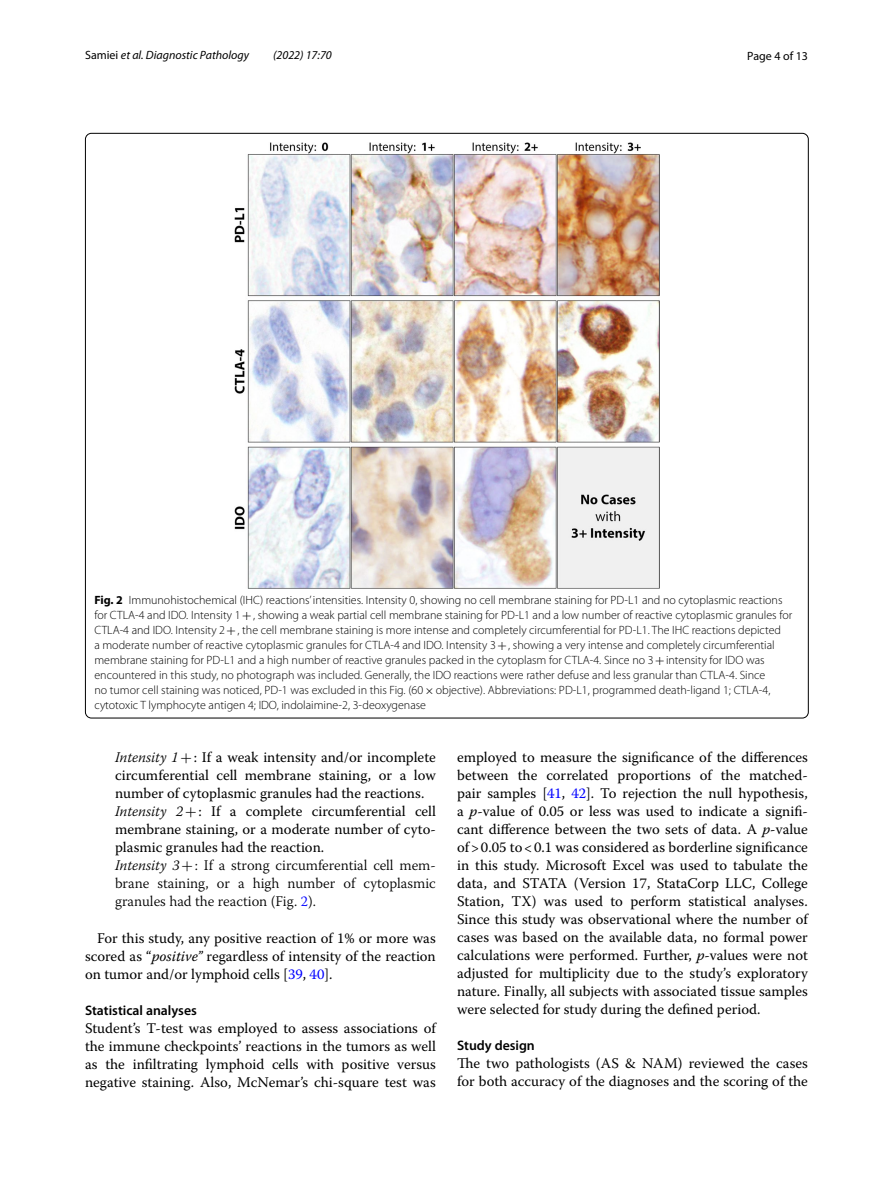
<style>
.page{position:relative;width:893px;height:1187px;background:#fff}
.page>*{position:absolute;margin:0;border:0;box-sizing:border-box;transform-origin:0 0}
.t1{font:14.7px/18px "Warnock Pro";color:#000;text-align:justify}
.t2{font:600 13.8px "Myriad Pro";color:#000}
.t3{font:300 12px/15px "Myriad Pro";color:#000}
.t4{font:italic 12px "Myriad Pro";color:#000}
.t5{font:12px "Myriad Pro";color:#000}
.s1{font-style:normal}
.s2{font-weight:700}
.s3{font-family:"MTSY";font-weight:400}
.s4{font-weight:300;font-style:italic}
.s5{font-family:"MTSY"}
.s6{font-weight:300}
.s7{font-weight:300;color:#00f}
.s8{font-style:italic}
.s9{color:#00f}
</style>
<div class="page">
<img style="left:234px;top:142px;width:425px;height:446px">
<p class="t4" style="left:85px;top:48px;width:166px"><span class="s1">Samiei</span> et al. Diagnostic Pathology</p>
<p class="t4" style="left:273px;top:48px;width:60px">(2022) 17:70</p>
<p class="t5" style="left:747px;top:48px;width:62px">Page 4 of 13</p>
<p class="t3" style="left:94px;top:592px;width:699px"><span class="s2">Fig. 2</span> Immunohistochemical (IHC) reactions’ intensities. Intensity 0, showing no cell membrane staining for PD-L1 and no cytoplasmic reactions for CTLA-4 and IDO. Intensity 1<span class="s3">+</span>, showing a weak partial cell membrane staining for PD-L1 and a low number of reactive cytoplasmic granules for CTLA-4 and IDO. Intensity 2<span class="s3">+</span>, the cell membrane staining is more intense and completely circumferential for PD-L1. The IHC reactions depicted<br>a moderate number of reactive cytoplasmic granules for CTLA-4 and IDO. Intensity 3<span class="s3">+</span>, showing a very intense and completely circumferential membrane staining for PD-L1 and a high number of reactive granules packed in the cytoplasm for CTLA-4. Since no 3<span class="s3">+</span>intensity for IDO was encountered in this study, no photograph was included. Generally, the IDO reactions were rather defuse and less granular than CTLA-4. Since<br>no tumor cell staining was noticed, PD-1 was excluded in this Fig. (60<span class="s3">×</span>objective). Abbreviations: PD-L1, programmed death-ligand 1; CTLA-4, cytotoxic T lymphocyte antigen 4; IDO, indolaimine-2, 3-deoxygenase</p>
<p class="t1" style="left:115px;top:747px;width:322px;text-align:left"><span class="s4">Intensity 1</span><span class="s5">+</span>: If a weak intensity and/or incomplete circumferential cell membrane staining, or a low number of cytoplasmic granules had the reactions.<br><span class="s4">Intensity 2</span><span class="s5">+</span>: If a complete circumferential cell membrane staining, or a moderate number of cyto&shy;plasmic granules had the reaction.<br><span class="s4">Intensity 3</span><span class="s5">+</span><span class="s6">: If a strong circumferential cell mem&shy;brane staining, or a high number of cytoplasmic granules had the reaction (Fig.</span> <span class="s7">2</span><span class="s6">).</span></p>
<p class="t1" style="left:85px;top:928px;width:352px;text-indent:12px">For this study, any positive reaction of 1% or more was scored as “<span class="s8">positive”</span> regardless of intensity of the reaction on tumor and/or lymphoid cells [<span class="s9">39</span>, <span class="s9">40</span>].</p>
<p class="t2" style="left:85px;top:1001px;width:113px">Statistical analyses</p>
<p class="t1" style="left:85px;top:1018px;width:352px">Student’s T-test was employed to assess associations of the immune checkpoints’ reactions in the tumors as well as the infiltrating lymphoid cells with positive versus negative staining. Also, McNemar’s chi-square test was</p>
<p class="t1" style="left:457px;top:747px;width:352px">employed to measure the significance of the differences between the correlated proportions of the matched&shy;pair samples [<span class="s9">41</span>, <span class="s9">42</span>]. To rejection the null hypothesis, a <span class="s8">p</span>-value of 0.05 or less was used to indicate a signifi&shy;cant difference between the two sets of data. A <span class="s8">p</span>-value of&gt;0.05 to&lt;0.1 was considered as borderline significance in this study. Microsoft Excel was used to tabulate the data, and STATA (Version 17, StataCorp LLC, College Station, TX) was used to perform statistical analyses.<br>Since this study was observational where the number of cases was based on the available data, no formal power calculations were performed. Further, <span class="s8">p</span>-values were not adjusted for multiplicity due to the study’s exploratory nature. Finally, all subjects with associated tissue samples were selected for study during the defined period.</p>
<p class="t2" style="left:457px;top:1036px;width:79px">Study design</p>
<p class="t1" style="left:457px;top:1053px;width:352px">The two pathologists (AS &amp; NAM) reviewed the cases for both accuracy of the diagnoses and the scoring of the</p>
</div>
